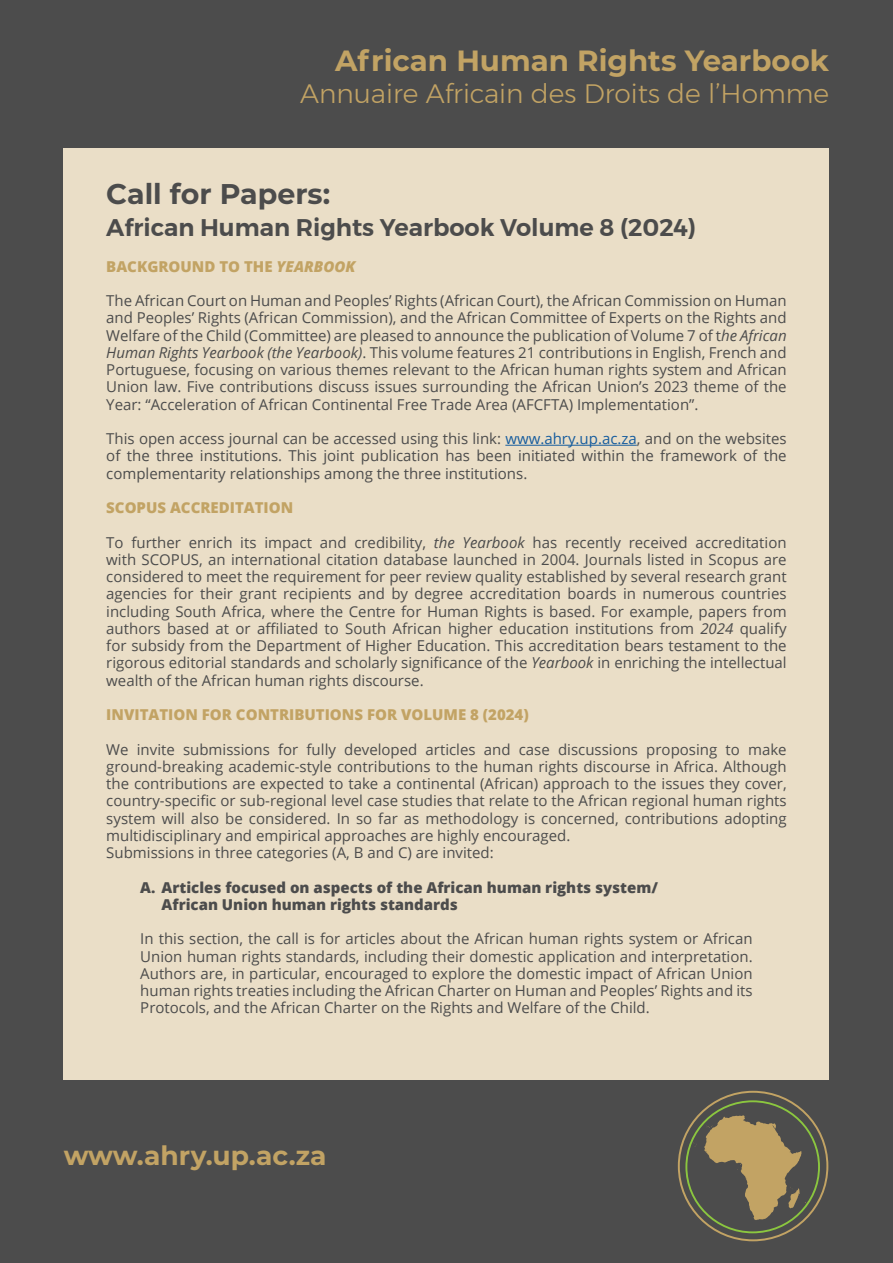
<style>
.page{position:relative;width:893px;height:1263px;background:#4c4c4c}
.page>*{position:absolute;margin:0;border:0;box-sizing:border-box;transform-origin:0 0}
.t1{font:700 29.25px "Montserrat";color:#c2a364}
.t2{font:700 28.5px "Montserrat";color:#4c4c4c}
.t3{font:300 26.55px "Montserrat";color:#c2a364}
.t4{font:700 26.55px "Montserrat";color:#c2a364}
.t5{font:600 24px "Montserrat";color:#4c4c4c}
.t6{font:15px/17.2px "Open Sans";color:#4c4c4c;text-align:justify}
.t7{font:800 15px "Open Sans";color:#4c4c4c}
.t8{font:800 15px "Open Sans";color:#c2a364}
.s1{font-style:italic}
.s2{color:#175d9e}
</style>
<div class="page">
<div style="left:64px;top:149px;width:765px;height:931px;background:#eadec7"></div>
<svg style="left:693px;top:1115px;width:123px;height:114px"></svg>
<hr style="left:505px;top:445px;width:132px;height:1px;background:#175d9e">
<p class="t1" style="left:335px;top:40px;width:496px">African Human Rights Yearbook</p>
<p class="t3" style="left:300px;top:74px;width:531px">Annuaire Africain des Droits de l’Homme</p>
<p class="t2" style="left:106px;top:173px;width:225px">Call for Papers:</p>
<p class="t5" style="left:106px;top:209px;width:591px">African Human Rights Yearbook Volume 8 (2024)</p>
<p class="t8" style="left:106px;top:255px;width:251px">BACKGROUND TO THE <span class="s1">YEARBOOK</span></p>
<p class="t6" style="left:106px;top:292px;width:682px">The African Court on Human and Peoples’ Rights (African Court), the African Commission on Human and Peoples’ Rights (African Commission), and the African Committee of Experts on the Rights and Welfare of the Child (Committee) are pleased to announce the publication of Volume 7 of t<span class="s1">he African Human Rights Yearbook (the Yearbook)</span>. This volume features 21 contributions in English, French and Portuguese, focusing on various themes relevant to the African human rights system and African Union law. Five contributions discuss issues surrounding the African Union’s 2023 theme of the Year: “Acceleration of African Continental Free Trade Area (AFCFTA) Implementation”.</p>
<p class="t6" style="left:106px;top:430px;width:682px">This open access journal can be accessed using this link: <span class="s2">www.ahry.up.ac.za</span>, and on the websites of the three institutions. This joint publication has been initiated within the framework of the complementarity relationships among the three institutions.</p>
<p class="t8" style="left:106px;top:496px;width:189px">SCOPUS ACCREDITATION</p>
<p class="t6" style="left:106px;top:533px;width:682px">To further enrich its impact and credibility, <span class="s1">the Yearbook</span> has recently received accreditation with SCOPUS, an international citation database launched in 2004. Journals listed in Scopus are considered to meet the requirement for peer review quality established by several research grant agencies for their grant recipients and by degree accreditation boards in numerous countries including South Africa, where the Centre for Human Rights is based. For example, papers from authors based at or affiliated to South African higher education institutions from <span class="s1">2024</span> qualify for subsidy from the Department of Higher Education. This accreditation bears testament to the rigorous editorial standards and scholarly significance of the <span class="s1">Yearbook</span> in enriching the intellectual wealth of the African human rights discourse.</p>
<p class="t8" style="left:106px;top:703px;width:424px">INVITATION FOR CONTRIBUTIONS FOR VOLUME 8 (2024)</p>
<p class="t6" style="left:106px;top:740px;width:682px">We invite submissions for fully developed articles and case discussions proposing to make ground-breaking academic-style contributions to the human rights discourse in Africa. Although the contributions are expected to take a continental (African) approach to the issues they cover, country-specific or sub-regional level case studies that relate to the African regional human rights system will also be considered. In so far as methodology is concerned, contributions adopting multidisciplinary and empirical approaches are highly encouraged.</p>
<p class="t6" style="left:106px;top:844px;width:389px">Submissions in three categories (A, B and C) are invited:</p>
<p class="t7" style="left:140px;top:876px;width:519px">A. Articles focused on aspects of the African human rights system/</p>
<p class="t7" style="left:162px;top:893px;width:298px">African Union human rights standards</p>
<p class="t6" style="left:140px;top:930px;width:614px">In this section, the call is for articles about the African human rights system or African Union human rights standards, including their domestic application and interpretation.<br>Authors are, in particular, encouraged to explore the domestic impact of African Union human rights treaties including the African Charter on Human and Peoples’ Rights and its Protocols, and the African Charter on the Rights and Welfare of the Child.</p>
<p class="t4" style="left:64px;top:1137px;width:264px">www.ahry.up.ac.za</p>
</div>
